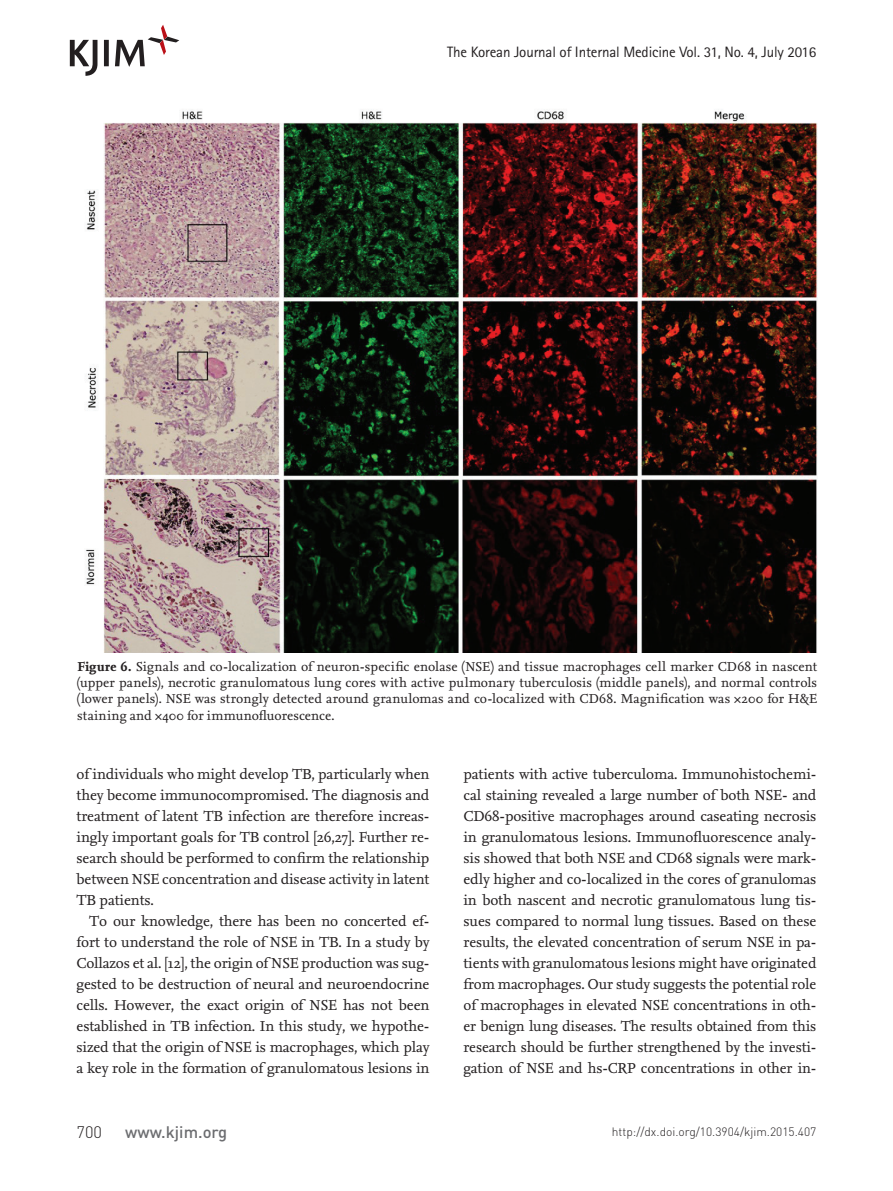
<style>
.page{position:relative;width:893px;height:1191px;background:#fff}
.page>*{position:absolute;margin:0;border:0;box-sizing:border-box;transform-origin:0 0}
.t1{font:500 16.5px "DIN Pro";color:#6c6d70}
.t2{font:300 16.5px "DIN Pro";color:#231f20}
.들였쓰기_본문{font:15px/21px "Nexus Serif";letter-spacing:-.01em;color:#231f20;text-align:justify}
.t3{font:15px "Rotis Sans Serif Std";letter-spacing:-.01em;color:#231f20}
.그림설명{font:13.5px/16.2px "Nexus Serif";letter-spacing:.005em;color:#231f20;text-align:justify}
.t4{font:300 12px "DIN Pro";color:#231f20}
.s1{font-weight:700}
</style>
<div class="page">
<svg style="left:70px;top:25px;width:109px;height:51px"></svg>
<img style="left:85px;top:110px;width:732px;height:543px">
<p class="t3" style="left:447px;top:43px;width:371px">The Korean Journal of Internal Medicine Vol. 31, No. 4, July 2016</p>
<p class="그림설명" style="left:77px;top:658px;width:741px"><span class="s1">Figure 6.</span> Signals and co-localization of neuron-specific enolase (NSE) and tissue macrophages cell marker CD68 in nascent (upper panels), necrotic granulomatous lung cores with active pulmonary tuberculosis (middle panels), and normal controls (lower panels). NSE was strongly detected around granulomas and co-localized with CD68. Magnification was ×200 for H&amp;E staining and ×400 for immunofluorescence.</p>
<p class="들였쓰기_본문" style="left:77px;top:763px;width:354px">of individuals who might develop TB, particularly when they become immunocompromised. The diagnosis and treatment of latent TB infection are therefore increas&shy;ingly important goals for TB control [26,27]. Further re&shy;search should be performed to confirm the relationship between NSE concentration and disease activity in latent TB patients.</p>
<p class="들였쓰기_본문" style="left:77px;top:910px;width:354px;text-indent:13px">To our knowledge, there has been no concerted ef&shy;fort to understand the role of NSE in TB. In a study by Collazos et al. [12], the origin of NSE production was sug&shy;gested to be destruction of neural and neuroendocrine cells. However, the exact origin of NSE has not been established in TB infection. In this study, we hypothe&shy;sized that the origin of NSE is macrophages, which play a key role in the formation of granulomatous lesions in</p>
<p class="t2" style="left:77px;top:1120px;width:27px">700</p>
<p class="t1" style="left:125px;top:1120px;width:104px">www.kjim.org</p>
<p class="들였쓰기_본문" style="left:463px;top:763px;width:354px">patients with active tuberculoma. Immunohistochemi&shy;cal staining revealed a large number of both NSE- and CD68-positive macrophages around caseating necrosis in granulomatous lesions. Immunofluorescence analy&shy;sis showed that both NSE and CD68 signals were mark&shy;edly higher and co-localized in the cores of granulomas in both nascent and necrotic granulomatous lung tis&shy;sues compared to normal lung tissues. Based on these results, the elevated concentration of serum NSE in pa&shy;tients with granulomatous lesions might have originated from macrophages. Our study suggests the potential role of macrophages in elevated NSE concentrations in oth&shy;er benign lung diseases. The results obtained from this research should be further strengthened by the investi&shy;gation of NSE and hs-CRP concentrations in other in-</p>
<p class="t4" style="left:612px;top:1123px;width:206px">http://dx.doi.org/10.3904/kjim.2015.407</p>
</div>
